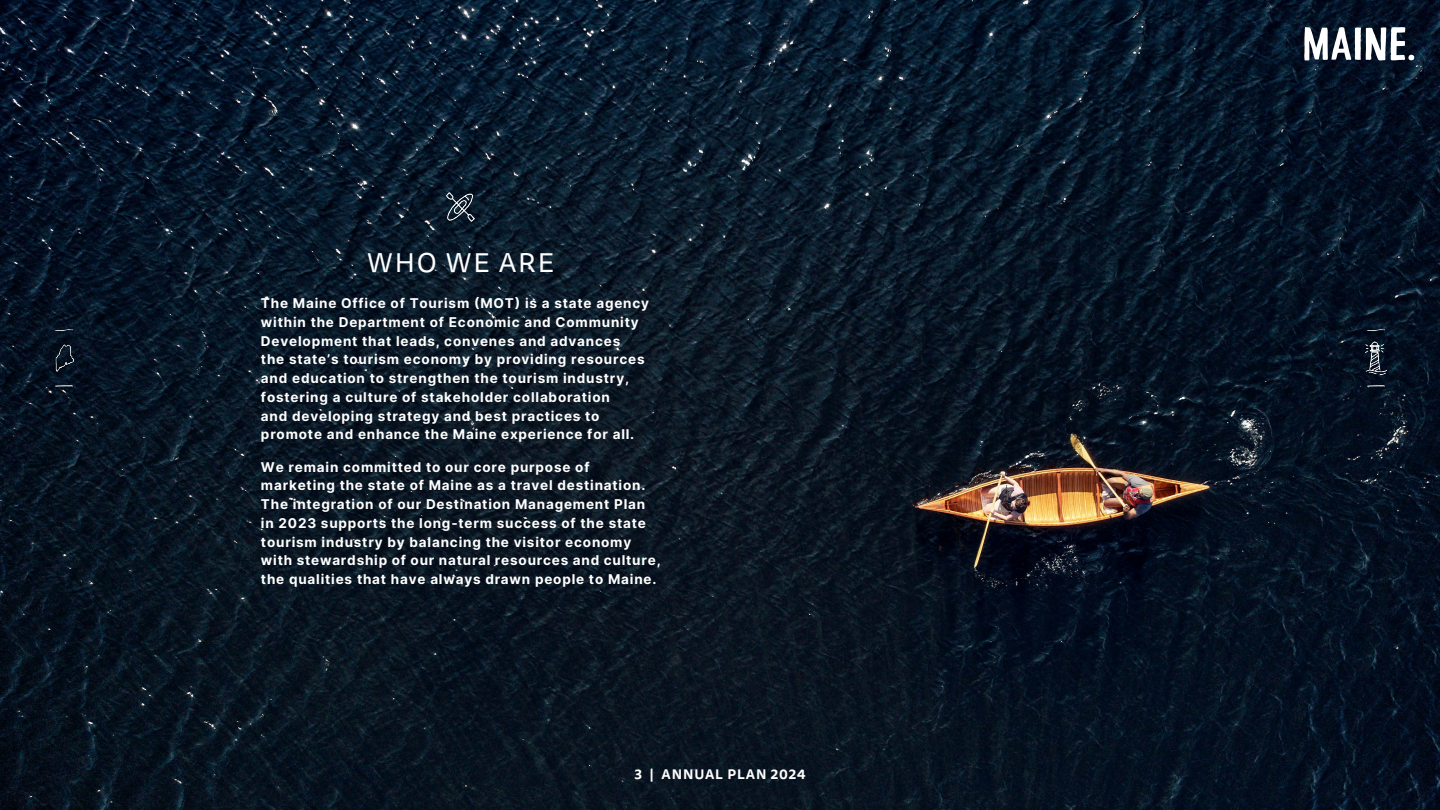
<style>
.page{position:relative;width:1440px;height:810px;background:#fff}
.page>*{position:absolute;margin:0;border:0;box-sizing:border-box;transform-origin:0 0}
.t1{font:27px "Tisa Sans Pro";letter-spacing:.07em;color:#fff}
.t2{font:13.5px/18.8px "Inter";letter-spacing:.06em;color:#fff}
.t3{font:700 13.5px "Tisa Sans Pro";letter-spacing:.07em;color:#fff}
</style>
<div class="page">
<img style="left:0;top:0;width:1440px;height:810px">
<img style="left:446px;top:193px;width:29px;height:28px">
<svg style="left:1304px;top:27px;width:110px;height:34px"></svg>
<img style="left:1366px;top:342px;width:20px;height:32px">
<svg style="left:1367px;top:329px;width:17px;height:2px"></svg>
<svg style="left:1367px;top:386px;width:17px;height:1px"></svg>
<img style="left:54px;top:343px;width:20px;height:29px">
<svg style="left:56px;top:329px;width:17px;height:2px"></svg>
<svg style="left:56px;top:386px;width:17px;height:1px"></svg>
<h1 class="t1" style="left:367px;top:245px;width:189px">WHO WE ARE</h1>
<p class="t2" style="left:261px;top:293px;width:390px">The Maine Office of Tourism (MOT) is a state agency within the Department of Economic and Community Development that leads, convenes and advances<br>the state’s tourism economy by providing resources and education to strengthen the tourism industry, fostering a culture of stakeholder collaboration<br>and developing strategy and best practices to promote and enhance the Maine experience for all.</p>
<p class="t2" style="left:261px;top:457px;width:401px">We remain committed to our core purpose of marketing the state of Maine as a travel destination.<br>The integration of our Destination Management Plan in 2023 supports the long-term success of the state tourism industry by balancing the visitor economy with stewardship of our natural resources and culture, the qualities that have always drawn people to Maine.</p>
<p class="t3" style="left:635px;top:765px;width:172px">3 | ANNUAL PLAN 2024</p>
</div>
